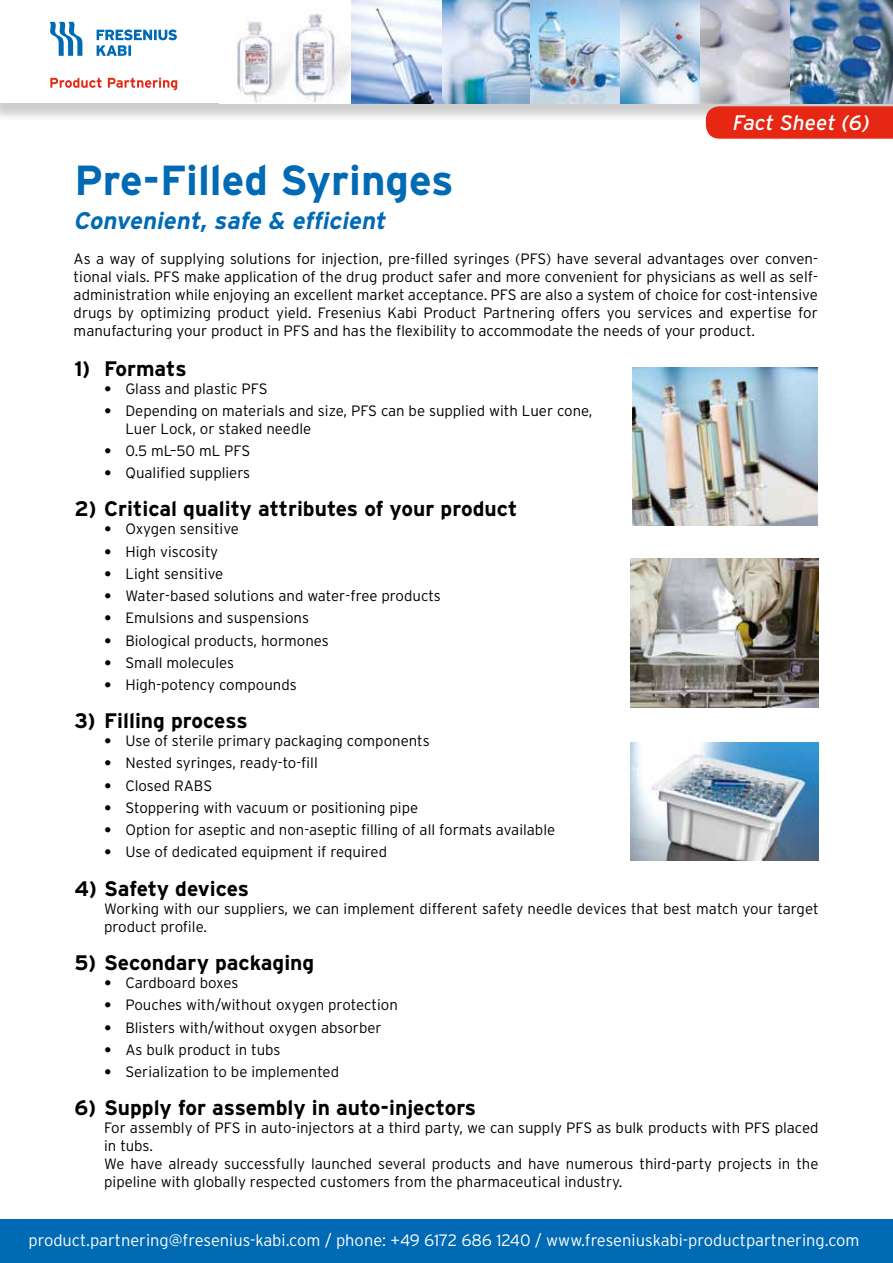
<style>
.page{position:relative;width:893px;height:1263px;background:#fff}
.page>*{position:absolute;margin:0;border:0;box-sizing:border-box;transform-origin:0 0}
.t1{font:700 42px "Interstate";color:#006ab4}
.t2{font:italic 700 24px "Interstate";color:#006ab4}
.t3{font:700 21px "Interstate";color:#000}
.t4{font:italic 21px "Interstate";color:#fff}
.t5{font:300 16.5px "Interstate";color:#fff}
.t6{font:300 15px/18px "Interstate";color:#000}
.s1{font-family:"Frutiger";font-weight:900}
</style>
<div class="page">
<div style="left:0;top:0;width:893px;height:122px;background:#000;opacity:.2"></div>
<div style="left:0;top:0;width:893px;height:103px;background:#fff"></div>
<img style="left:620px;top:0;width:81px;height:103px">
<div style="left:0;top:1220px;width:893px;height:43px;background:#006ab4"></div>
<img style="left:441px;top:0;width:89px;height:103px">
<img style="left:237px;top:9px;width:114px;height:94px">
<svg style="left:352px;top:0;width:89px;height:103px"></svg>
<img style="left:530px;top:0;width:90px;height:103px">
<img style="left:790px;top:0;width:103px;height:103px">
<svg style="left:701px;top:0;width:89px;height:103px"></svg>
<svg style="left:49px;top:22px;width:33px;height:34px"></svg>
<svg style="left:97px;top:30px;width:80px;height:26px"></svg>
<svg style="left:50px;top:77px;width:52px;height:11px"></svg>
<svg style="left:108px;top:77px;width:69px;height:13px"></svg>
<svg style="left:706px;top:106px;width:187px;height:33px"></svg>
<img style="left:631px;top:743px;width:188px;height:117px">
<img style="left:631px;top:559px;width:188px;height:149px">
<img style="left:632px;top:367px;width:186px;height:159px">
<h3 class="t4" style="left:733px;top:111px;width:138px">Fact Sheet (6)</h3>
<h1 class="t1" style="left:74px;top:157px;width:381px">Pre-Filled Syringes</h1>
<h2 class="t2" style="left:74px;top:207px;width:318px">Convenient, safe &amp; efficient</h2>
<p class="t6" style="left:74px;top:250px;width:746px;text-align:justify">As a way of supplying solutions for injection, pre-filled syringes (PFS) have several advantages over conven&shy;tional vials. PFS make application of the drug product safer and more convenient for physicians as well as self&shy;administration while enjoying an excellent market acceptance. PFS are also a system of choice for cost-intensive drugs by optimizing product yield. Fresenius Kabi Product Partnering offers you services and expertise for manufacturing your product in PFS and has the flexibility to accommodate the needs of your product.</p>
<h3 class="t3" style="left:74px;top:356px;width:114px">1) Formats</h3>
<p class="t6" style="left:104px;top:379px;width:165px"><span class="s1">•</span> Glass and plastic PFS</p>
<p class="t6" style="left:125px;top:401px;width:469px;text-indent:-21px"><span class="s1">•</span> Depending on materials and size, PFS can be supplied with Luer cone,<br>Luer Lock, or staked needle</p>
<p class="t6" style="left:104px;top:442px;width:148px"><span class="s1">•</span> 0.5 mL–50 mL PFS</p>
<p class="t6" style="left:104px;top:464px;width:148px"><span class="s1">•</span> Qualified suppliers</p>
<h3 class="t3" style="left:74px;top:497px;width:444px">2) Critical quality attributes of your product</h3>
<p class="t6" style="left:104px;top:520px;width:136px"><span class="s1">•</span> Oxygen sensitive</p>
<p class="t6" style="left:104px;top:542px;width:116px"><span class="s1">•</span> High viscosity</p>
<p class="t6" style="left:104px;top:564px;width:121px"><span class="s1">•</span> Light sensitive</p>
<p class="t6" style="left:104px;top:587px;width:338px"><span class="s1">•</span> Water-based solutions and water-free products</p>
<p class="t6" style="left:104px;top:609px;width:206px"><span class="s1">•</span> Emulsions and suspensions</p>
<p class="t6" style="left:104px;top:631px;width:226px"><span class="s1">•</span> Biological products, hormones</p>
<p class="t6" style="left:104px;top:653px;width:132px"><span class="s1">•</span> Small molecules</p>
<p class="t6" style="left:104px;top:676px;width:194px"><span class="s1">•</span> High-potency compounds</p>
<h3 class="t3" style="left:74px;top:709px;width:175px">3) Filling process</h3>
<p class="t6" style="left:104px;top:732px;width:327px"><span class="s1">•</span> Use of sterile primary packaging components</p>
<p class="t6" style="left:104px;top:754px;width:215px"><span class="s1">•</span> Nested syringes, ready-to-fill</p>
<p class="t6" style="left:104px;top:776px;width:110px"><span class="s1">•</span> Closed RABS</p>
<p class="t6" style="left:104px;top:798px;width:315px"><span class="s1">•</span> Stoppering with vacuum or positioning pipe</p>
<p class="t6" style="left:104px;top:821px;width:452px"><span class="s1">•</span> Option for aseptic and non-aseptic filling of all formats available</p>
<p class="t6" style="left:104px;top:843px;width:284px"><span class="s1">•</span> Use of dedicated equipment if required</p>
<h3 class="t3" style="left:74px;top:877px;width:176px">4) Safety devices</h3>
<p class="t6" style="left:104px;top:900px;width:716px">Working with our suppliers, we can implement different safety needle devices that best match your target product profile.</p>
<h3 class="t3" style="left:74px;top:951px;width:241px">5) Secondary packaging</h3>
<p class="t6" style="left:104px;top:974px;width:136px"><span class="s1">•</span> Cardboard boxes</p>
<p class="t6" style="left:104px;top:996px;width:295px"><span class="s1">•</span> Pouches with/without oxygen protection</p>
<p class="t6" style="left:104px;top:1018px;width:279px"><span class="s1">•</span> Blisters with/without oxygen absorber</p>
<p class="t6" style="left:104px;top:1040px;width:178px"><span class="s1">•</span> As bulk product in tubs</p>
<p class="t6" style="left:104px;top:1063px;width:236px"><span class="s1">•</span> Serialization to be implemented</p>
<h3 class="t3" style="left:74px;top:1096px;width:403px">6) Supply for assembly in auto-injectors</h3>
<p class="t6" style="left:104px;top:1119px;width:716px">For assembly of PFS in auto-injectors at a third party, we can supply PFS as bulk products with PFS placed in tubs.<br>We have already successfully launched several products and have numerous third-party projects in the pipeline with globally respected customers from the pharmaceutical industry.</p>
<p class="t5" style="left:28px;top:1231px;width:833px">product.partnering@fresenius-kabi.com / phone: +49 6172 686 1240 / www.freseniuskabi-productpartnering.com</p>
</div>
